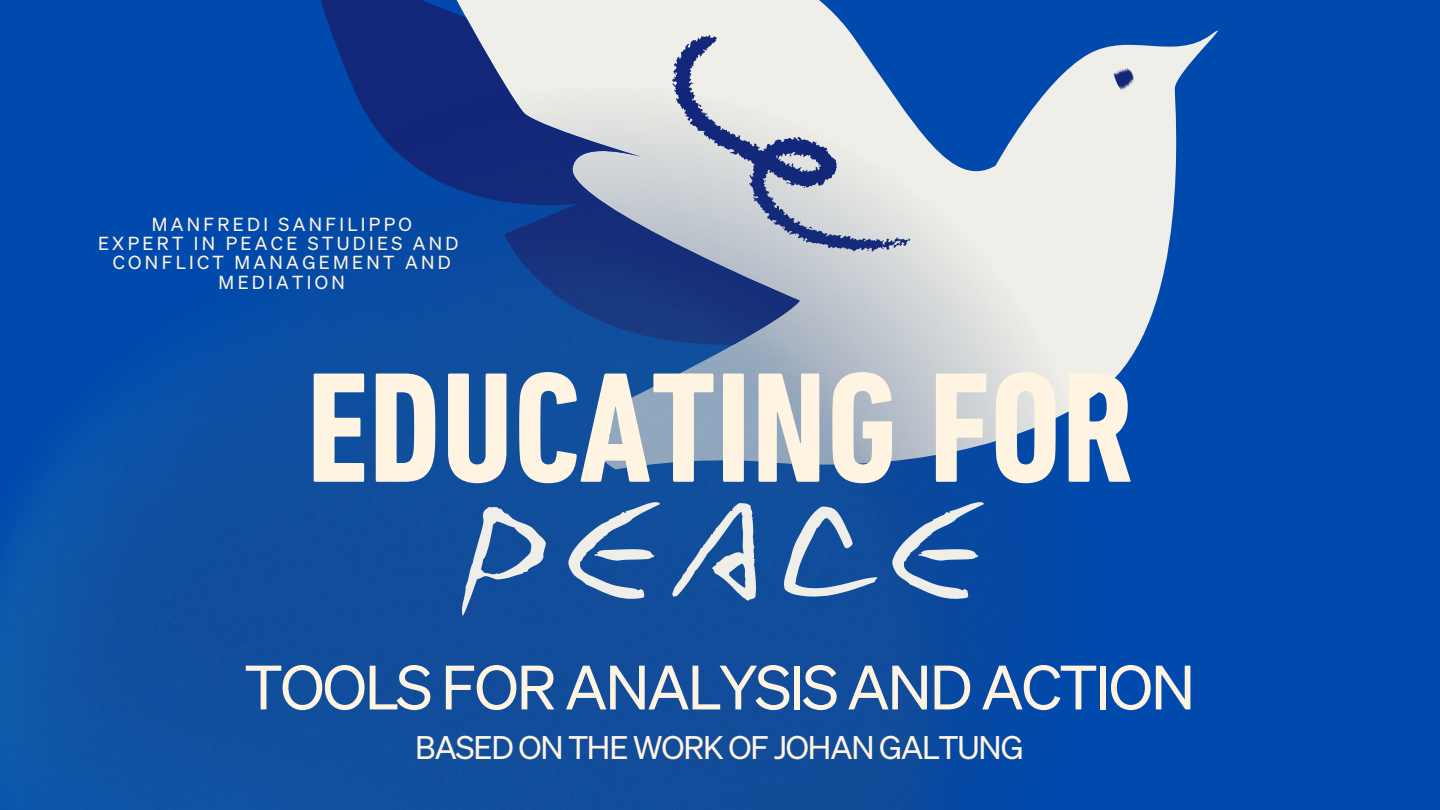
<style>
.page{position:relative;width:1440px;height:810px;background:#004aad}
.page>*{position:absolute;margin:0;border:0;box-sizing:border-box;transform-origin:0 0}
.t1{font:700 condensed 159.2px "DIN Next LT Pro";color:#fff4e2}
.t2{font:137px "Yuji Boku";color:#efeee8}
.t3{font:61px "Sohne Buch";letter-spacing:-.035em;color:#fff4e2}
.t4{font:31.9px "Sohne Buch";letter-spacing:-.035em;color:#fff4e2}
.t5{font:18.4px/19.4px "Sohne Buch";letter-spacing:.18em;color:#fff4e2;text-align:center}
</style>
<div class="page">
<svg style="left:1108px;top:30px;width:110px;height:355px"></svg>
<svg style="left:320px;top:0;width:814px;height:347px;fill:#efeee8"></svg>
<img style="left:0;top:83px;width:1108px;height:727px">
<p class="t5" style="left:98px;top:214px;width:362px">MANFREDI SANFILIPPO<br>EXPERT IN PEACE STUDIES AND<br>CONFLICT MANAGEMENT AND<br>MEDIATION</p>
<h1 class="t1" style="left:306px;top:362px;width:829px">EDUCATING FOR</h1>
<h2 class="t2" style="left:448px;top:438px;width:545px">PEACE</h2>
<h3 class="t3" style="left:245px;top:654px;width:952px">TOOLS FOR ANALYSIS AND ACTION</h3>
<h3 class="t4" style="left:415px;top:730px;width:610px">BASED ON THE WORK OF JOHAN GALTUNG</h3>
</div>
